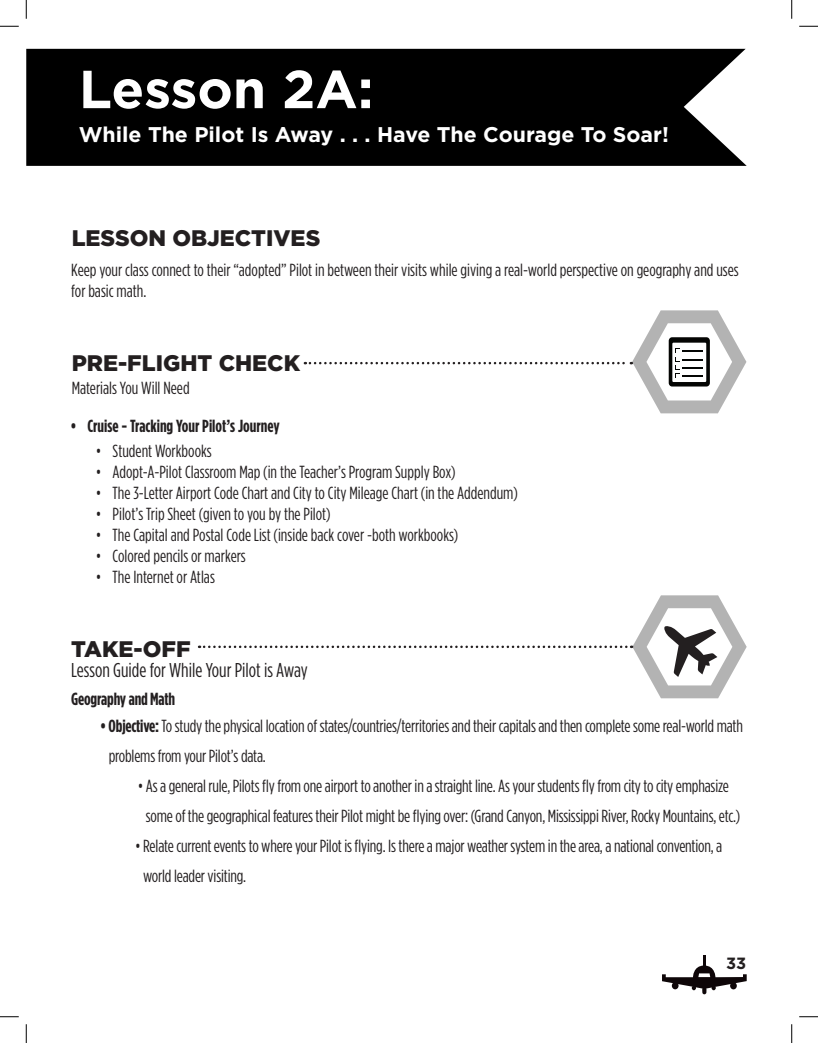
<style>
.page{position:relative;width:818px;height:1043px;background:#fff}
.page>*{position:absolute;margin:0;border:0;box-sizing:border-box;transform-origin:0 0}
.t1{font:700 53.38px "Gotham";color:#fff}
.t2{font:900 22.5px "Gotham";color:#231f20}
.t3{font:700 21.25px "Gotham";color:#fff}
.t4{font:20px "Gotham Condensed";color:#231f20}
.t5{font:17.5px/30px "Gotham Condensed";letter-spacing:-.01em;color:#231f20}
.t6{font:700 17.5px "Gotham Condensed";color:#231f20}
.t7{font:700 16.25px "Gotham";color:#231f20}
.s1{font-weight:700}
</style>
<div class="page">
<svg style="left:662px;top:955px;width:84px;height:39px"></svg>
<div style="left:26px;top:49px;width:720px;height:117px;background:#000"></div>
<svg style="left:305px;top:310px;width:441px;height:103px"></svg>
<svg style="left:199px;top:595px;width:547px;height:103px"></svg>
<svg style="left:0;top:25px;width:19px;height:2px"></svg>
<svg style="left:799px;top:25px;width:19px;height:2px"></svg>
<svg style="left:0;top:1016px;width:19px;height:1px"></svg>
<svg style="left:799px;top:1016px;width:19px;height:1px"></svg>
<svg style="left:25px;top:0;width:2px;height:19px"></svg>
<svg style="left:25px;top:1024px;width:2px;height:18px"></svg>
<svg style="left:791px;top:0;width:1px;height:19px"></svg>
<svg style="left:791px;top:1024px;width:1px;height:18px"></svg>
<p class="t1" style="left:79px;top:54px;width:296px">Lesson 2A:</p>
<p class="t3" style="left:79px;top:120px;width:591px">While The Pilot Is Away . . . Have The Courage To Soar!</p>
<p class="t2" style="left:72px;top:222px;width:250px">LESSON OBJECTIVES</p>
<p class="t5" style="left:71px;top:259px;width:669px;line-height:21px">Keep your class connect to their “adopted” Pilot in between their visits while giving a real-world perspective on geography and uses for basic math.</p>
<p class="t2" style="left:72px;top:348px;width:230px">PRE-FLIGHT CHECK</p>
<p class="t5" style="left:72px;top:372px;width:119px">Materials You Will Need</p>
<p class="t6" style="left:70px;top:415px;width:211px">• Cruise - Tracking Your Pilot’s Journey</p>
<p class="t5" style="left:96px;top:435px;width:118px">• Student Workbooks</p>
<p class="t5" style="left:96px;top:456px;width:361px">• Adopt-A-Pilot Classroom Map (in the Teacher’s Program Supply Box)</p>
<p class="t5" style="left:96px;top:477px;width:423px">• The 3-Letter Airport Code Chart and City to City Mileage Chart (in the Addendum)</p>
<p class="t5" style="left:96px;top:498px;width:236px">• Pilot’s Trip Sheet (given to you by the Pilot)</p>
<p class="t5" style="left:96px;top:519px;width:364px">• The Capital and Postal Code List (inside back cover -both workbooks)</p>
<p class="t5" style="left:96px;top:540px;width:151px">• Colored pencils or markers</p>
<p class="t5" style="left:96px;top:561px;width:121px">• The Internet or Atlas</p>
<p class="t2" style="left:71px;top:633px;width:121px">TAKE-OFF</p>
<p class="t4" style="left:71px;top:658px;width:238px">Lesson Guide for While Your Pilot is Away</p>
<p class="t6" style="left:71px;top:689px;width:105px">Geography and Math</p>
<p class="t5" style="left:109px;top:710px;width:635px;text-indent:-9px"><span class="s1">• Objective:</span> To study the physical location of states/countries/territories and their capitals and then complete some real-world math problems from your Pilot’s data.</p>
<p class="t5" style="left:146px;top:770px;width:596px;text-indent:-8px">• As a general rule, Pilots fly from one airport to another in a straight line. As your students fly from city to city emphasize some of the geographical features their Pilot might be flying over: (Grand Canyon, Mississippi River, Rocky Mountains, etc.)</p>
<p class="t5" style="left:143px;top:830px;width:580px;text-indent:-8px">• Relate current events to where your Pilot is flying. Is there a major weather system in the area, a national convention, a world leader visiting.</p>
<p class="t7" style="left:726px;top:952px;width:22px">33</p>
</div>
